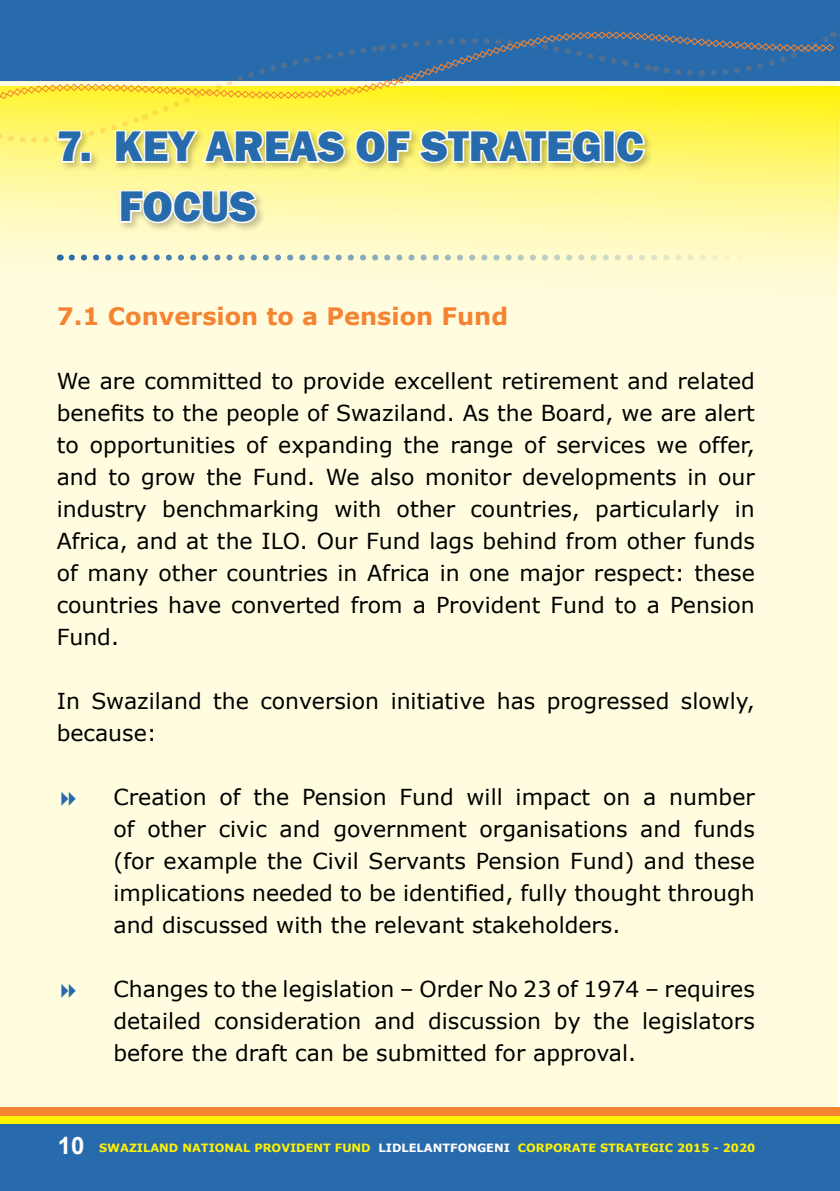
<style>
.page{position:relative;width:840px;height:1191px;background:#fff}
.page>*{position:absolute;margin:0;border:0;box-sizing:border-box;transform-origin:0 0}
.t1{font:800 44px/60px "Franklin Gothic";color:#286bac}
.t2{font:700 24px "Verdana";color:#f58432}
.t3{font:22px/32px "Verdana";color:#000;text-align:justify}
.t4{font:700 11.4px "Verdana";color:#fff200}
.s1{font-family:"Arial";font-size:24px;color:#fff}
.s2{color:#fff}
</style>
<div class="page">
<div style="left:0;top:0;width:836px;height:1191px;background:#fffcdf"></div>
<svg style="left:0;top:165px;width:836px;height:116px"></svg>
<div style="left:0;top:0;width:837px;height:80px;background:#286bac"></div>
<hr style="left:836px;top:86px;width:3px;height:315px;background:#fff200">
<hr style="left:836px;top:0;width:3px;height:80px;background:#286bac">
<div style="left:0;top:1123px;width:839px;height:68px;background:#286bac"></div>
<div style="left:0;top:1115px;width:839px;height:8px;background:#fff200"></div>
<div style="left:0;top:1107px;width:839px;height:8px;background:#f58432"></div>
<div style="left:55px;top:128px;width:599px;height:105px;background:#000;opacity:.24"></div>
<svg style="left:118px;top:188px;width:140px;height:37px;background:#e8e5c0"></svg>
<svg style="left:72px;top:254px;width:673px;height:6px"></svg>
<svg style="left:0;top:20px;width:840px;height:145px"></svg>
<h1 class="t1" style="left:119px;top:116px;width:526px;text-indent:-62px">7. KEY AREAS OF STRATEGIC<br>FOCUS</h1>
<p class="t2" style="left:57px;top:300px;width:452px">7.1 Conversion to a Pension Fund</p>
<p class="t3" style="left:57px;top:364px;width:699px">We are committed to provide excellent retirement and related benefits to the people of Swaziland. As the Board, we are alert to opportunities of expanding the range of services we offer, and to grow the Fund. We also monitor developments in our industry benchmarking with other countries, particularly in Africa, and at the ILO. Our Fund lags behind from other funds of many other countries in Africa in one major respect: these countries have converted from a Provident Fund to a Pension Fund.</p>
<p class="t3" style="left:57px;top:684px;width:699px">In Swaziland the conversion initiative has progressed slowly, because:</p>
<p class="t3" style="left:113px;top:780px;width:642px">Creation of the Pension Fund will impact on a number of other civic and government organisations and funds (for example the Civil Servants Pension Fund) and these implications needed to be identified, fully thought through and discussed with the relevant stakeholders.</p>
<p class="t3" style="left:113px;top:972px;width:642px">Changes to the legislation – Order No 23 of 1974 – requires detailed consideration and discussion by the legislators before the draft can be submitted for approval.</p>
<p class="t4" style="left:58px;top:1140px;width:698px"><span class="s1">10</span> SWAZILAND NATIONAL PROVIDENT FUND <span class="s2">LIDLELANTFONGENI</span> CORPORATE STRATEGIC 2015 - 2020</p>
</div>
